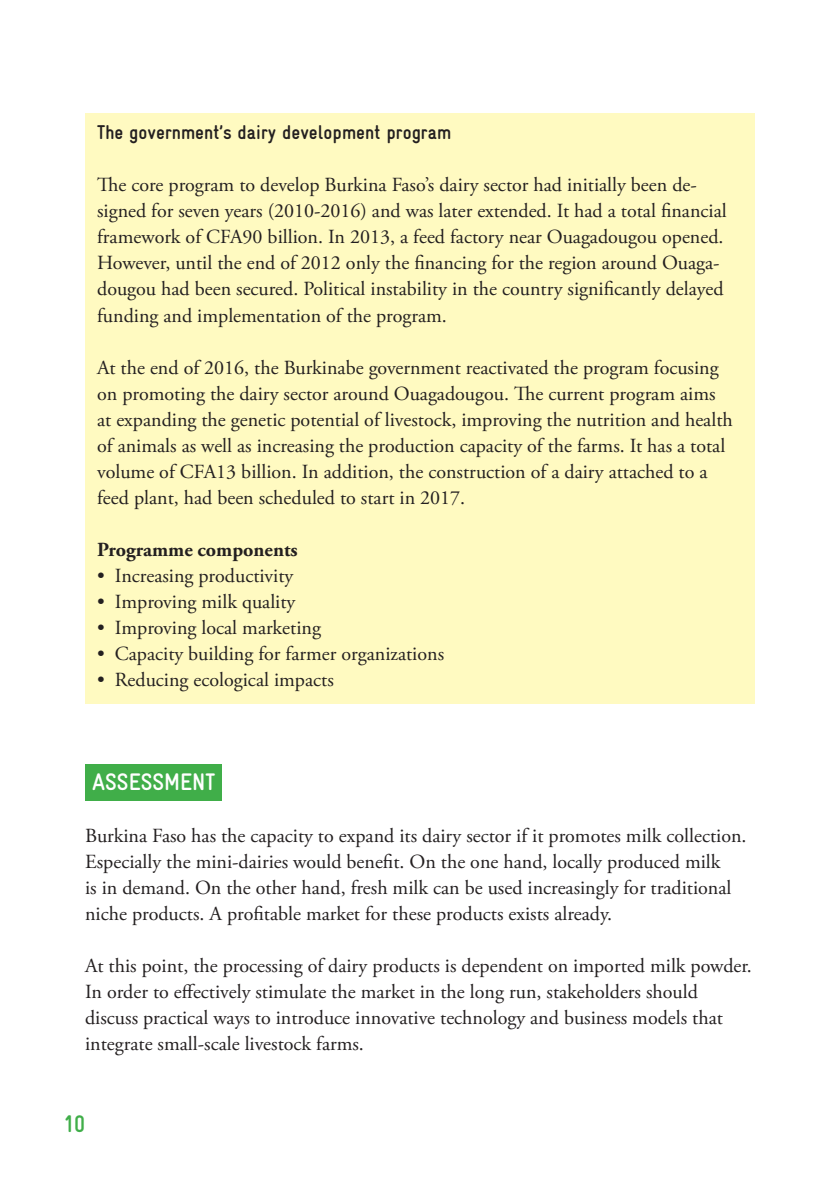
<style>
.page{position:relative;width:840px;height:1191px;background:#fff}
.page>*{position:absolute;margin:0;border:0;box-sizing:border-box;transform-origin:0 0}
.t1{font:700 condensed 24px "Gravur";color:#fff}
.t2{font:700 condensed 24px "Gravur";color:#40ae49}
.t3{font:20px/26px "Adobe Garamond Pro";color:#231f20}
.t4{font:700 condensed 20px "Gravur";color:#231f20}
.t5{font:700 20px "Adobe Garamond Pro";color:#231f20}
</style>
<div class="page">
<div style="left:85px;top:764px;width:136px;height:37px;background:#40ae49"></div>
<div style="left:85px;top:113px;width:669px;height:590px;background:#fffac1"></div>
<p class="t4" style="left:97px;top:121px;width:355px">The government’s dairy development program</p>
<p class="t3" style="left:97px;top:173px;width:630px">The core program to develop Burkina Faso’s dairy sector had initially been de&shy;signed for seven years (2010-2016) and was later extended. It had a total financial framework of CFA90 billion. In 2013, a feed factory near Ouagadougou opened.<br>However, until the end of 2012 only the financing for the region around Ouaga&shy;dougou had been secured. Political instability in the country significantly delayed funding and implementation of the program.</p>
<p class="t3" style="left:97px;top:355px;width:636px">At the end of 2016, the Burkinabe government reactivated the program focusing on promoting the dairy sector around Ouagadougou. The current program aims at expanding the genetic potential of livestock, improving the nutrition and health of animals as well as increasing the production capacity of the farms. It has a total volume of CFA13 billion. In addition, the construction of a dairy attached to a feed plant, had been scheduled to start in 2017.</p>
<p class="t5" style="left:97px;top:537px;width:202px">Programme components</p>
<p class="t3" style="left:97px;top:563px;width:197px">• Increasing productivity</p>
<p class="t3" style="left:97px;top:589px;width:199px">• Improving milk quality</p>
<p class="t3" style="left:97px;top:615px;width:225px">• Improving local marketing</p>
<p class="t3" style="left:97px;top:641px;width:348px">• Capacity building for farmer organizations</p>
<p class="t3" style="left:97px;top:667px;width:238px">• Reducing ecological impacts</p>
<p class="t1" style="left:92px;top:768px;width:125px">ASSESSMENT</p>
<p class="t3" style="left:85px;top:823px;width:662px">Burkina Faso has the capacity to expand its dairy sector if it promotes milk collection.<br>Especially the mini-dairies would benefit. On the one hand, locally produced milk<br>is in demand. On the other hand, fresh milk can be used increasingly for traditional niche products. A profitable market for these products exists already.</p>
<p class="t3" style="left:85px;top:953px;width:668px">At this point, the processing of dairy products is dependent on imported milk powder.<br>In order to effectively stimulate the market in the long run, stakeholders should discuss practical ways to introduce innovative technology and business models that integrate small-scale livestock farms.</p>
<p class="t2" style="left:63px;top:1110px;width:23px">10</p>
</div>
